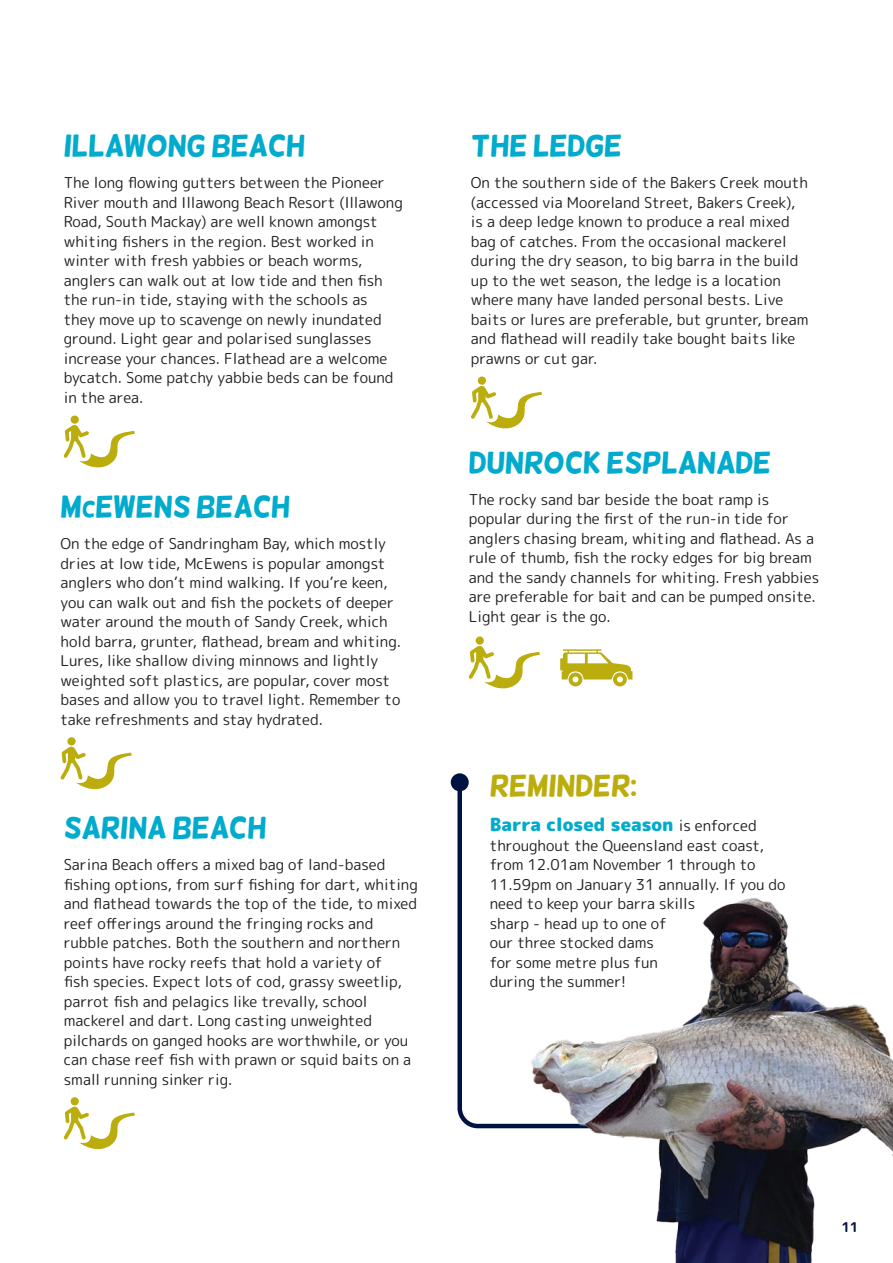
<style>
.page{position:relative;width:893px;height:1263px;background:#fff}
.page>*{position:absolute;margin:0;border:0;box-sizing:border-box;transform-origin:0 0}
.t1{font:30px "Helsinki";letter-spacing:-.01em;color:#00abcd}
.t2{font:30px "Helsinki";letter-spacing:-.01em;color:#bbad0d}
.t3{font:900 18px "Rounded Mplus 1 c";color:#00abcd}
.t4{font:15px/19.5px "Rounded Mplus 1 c";color:#231f20}
.t5{font:700 13.5px "Rounded Mplus 1 c";color:#001340}
.s1{font-size:22.5px}
.s2{font-weight:400;font-size:15px;color:#231f20}
</style>
<div class="page">
<svg style="left:64px;top:415px;width:71px;height:53px"></svg>
<svg style="left:471px;top:376px;width:71px;height:53px"></svg>
<svg style="left:61px;top:737px;width:71px;height:53px"></svg>
<svg style="left:469px;top:636px;width:71px;height:53px"></svg>
<svg style="left:560px;top:649px;width:72px;height:30px"></svg>
<svg style="left:64px;top:1097px;width:71px;height:53px"></svg>
<svg style="left:455px;top:785px;width:73px;height:344px"></svg>
<div style="left:451px;top:773px;width:18px;height:18px;background:#001340;border-radius:50%"></div>
<img style="left:528px;top:679px;width:365px;height:584px">
<p class="t1" style="left:64px;top:131px;width:243px">ILLAWONG BEACH</p>
<p class="t4" style="left:64px;top:173px;width:341px">The long flowing gutters between the Pioneer River mouth and Illawong Beach Resort (Illawong Road, South Mackay) are well known amongst whiting fishers in the region. Best worked in winter with fresh yabbies or beach worms, anglers can walk out at low tide and then fish the run-in tide, staying with the schools as they move up to scavenge on newly inundated ground. Light gear and polarised sunglasses increase your chances. Flathead are a welcome bycatch. Some patchy yabbie beds can be found in the area.</p>
<p class="t1" style="left:61px;top:491px;width:231px">M<span class="s1">C</span>EWENS BEACH</p>
<p class="t4" style="left:61px;top:534px;width:342px">On the edge of Sandringham Bay, which mostly dries at low tide, McEwens is popular amongst anglers who don’t mind walking. If you’re keen, you can walk out and fish the pockets of deeper water around the mouth of Sandy Creek, which hold barra, grunter, flathead, bream and whiting.<br>Lures, like shallow diving minnows and lightly weighted soft plastics, are popular, cover most bases and allow you to travel light. Remember to take refreshments and stay hydrated.</p>
<p class="t1" style="left:64px;top:812px;width:204px">SARINA BEACH</p>
<p class="t4" style="left:64px;top:855px;width:356px">Sarina Beach offers a mixed bag of land-based fishing options, from surf fishing for dart, whiting and flathead towards the top of the tide, to mixed reef offerings around the fringing rocks and rubble patches. Both the southern and northern points have rocky reefs that hold a variety of<br>fish species. Expect lots of cod, grassy sweetlip, parrot fish and pelagics like trevally, school mackerel and dart. Long casting unweighted pilchards on ganged hooks are worthwhile, or you can chase reef fish with prawn or squid baits on a small running sinker rig.</p>
<p class="t1" style="left:471px;top:131px;width:153px">THE LEDGE</p>
<p class="t4" style="left:471px;top:173px;width:339px">On the southern side of the Bakers Creek mouth (accessed via Mooreland Street, Bakers Creek), is a deep ledge known to produce a real mixed bag of catches. From the occasional mackerel during the dry season, to big barra in the build up to the wet season, the ledge is a location where many have landed personal bests. Live baits or lures are preferable, but grunter, bream and flathead will readily take bought baits like prawns or cut gar.</p>
<p class="t1" style="left:469px;top:447px;width:304px">DUNROCK ESPLANADE</p>
<p class="t4" style="left:469px;top:490px;width:352px">The rocky sand bar beside the boat ramp is popular during the first of the run-in tide for anglers chasing bream, whiting and flathead. As a rule of thumb, fish the rocky edges for big bream and the sandy channels for whiting. Fresh yabbies are preferable for bait and can be pumped onsite.<br>Light gear is the go.</p>
<p class="t2" style="left:490px;top:770px;width:149px">REMINDER:</p>
<p class="t3" style="left:490px;top:812px;width:269px">Barra closed season <span class="s2">is enforced</span></p>
<p class="t4" style="left:490px;top:835px;width:297px">throughout the Queensland east coast, from 12.01am November 1 through to<br>11.59pm on January 31 annually. If you do need to keep your barra skills<br>sharp - head up to one of<br>our three stocked dams<br>for some metre plus fun<br>during the summer!</p>
<p class="t5" style="left:841px;top:1218px;width:18px">11</p>
</div>
